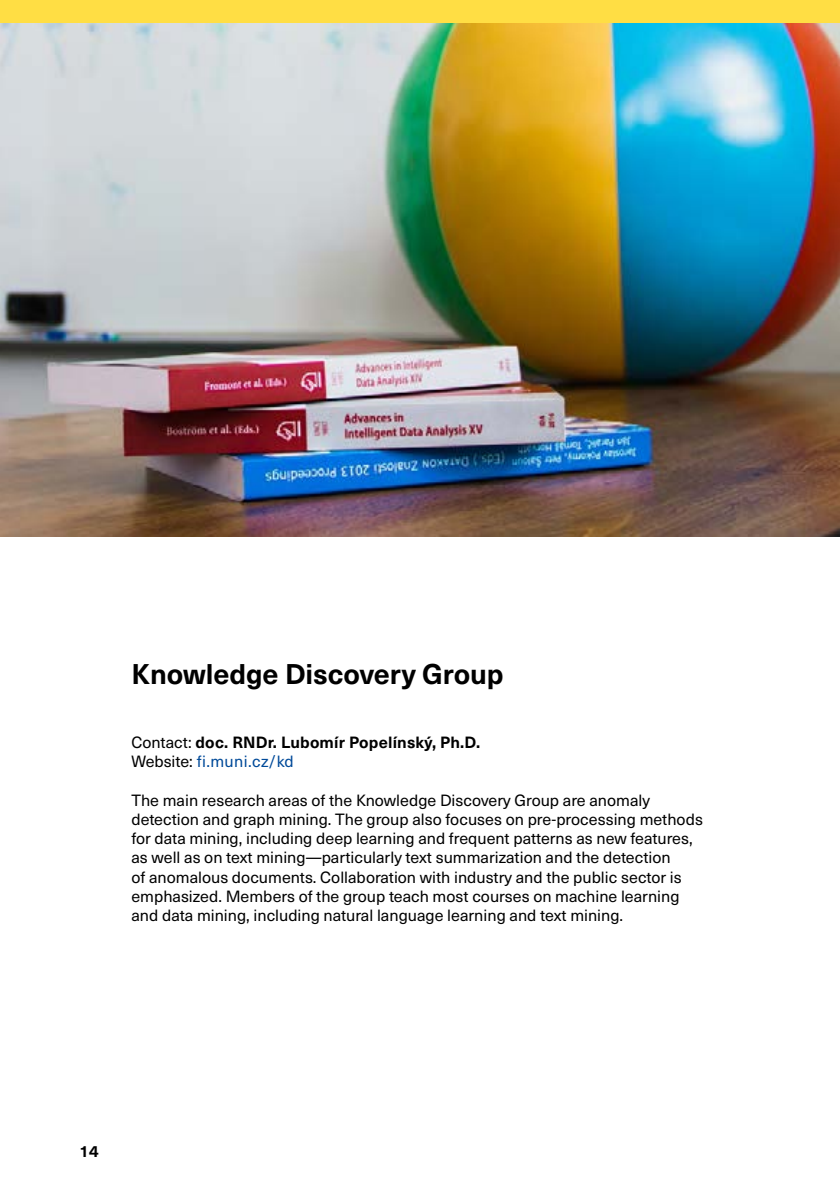
<style>
.page{position:relative;width:840px;height:1191px;background:#fff}
.page>*{position:absolute;margin:0;border:0;box-sizing:border-box;transform-origin:0 0}
.t1{font:700 28px "Neue Haas Unica Pro";letter-spacing:-.005em;color:#000}
.t2{font:16px/19.2px "Neue Haas Unica Pro";color:#000}
.t3{font:700 16px/19.2px "Neue Haas Unica Pro";letter-spacing:.01em;color:#000}
.s1{font-weight:400}
.s2{font-weight:400;color:#004a99}
</style>
<div class="page">
<img style="left:0;top:23px;width:839px;height:514px">
<div style="left:0;top:0;width:839px;height:23px;background:#ffde44"></div>
<h1 class="t1" style="left:131px;top:657px;width:373px">Knowledge Discovery Group</h1>
<p class="t3" style="left:131px;top:733px;width:350px"><span class="s1">Contact:</span> doc. RNDr. Lubomír Popelínský, Ph.D.<br><span class="s1">Website:</span> <span class="s2">fi.muni.cz/kd</span></p>
<p class="t2" style="left:131px;top:790px;width:572px">The main research areas of the Knowledge Discovery Group are anomaly detection and graph mining. The group also focuses on pre‑processing methods for data mining, including deep learning and frequent patterns as new features, as well as on text mining—particularly text summarization and the detection<br>of anomalous documents. Collaboration with industry and the public sector is emphasized. Members of the group teach most courses on machine learning and data mining, including natural language learning and text mining.</p>
<p class="t3" style="left:79px;top:1142px;width:21px">14</p>
</div>
